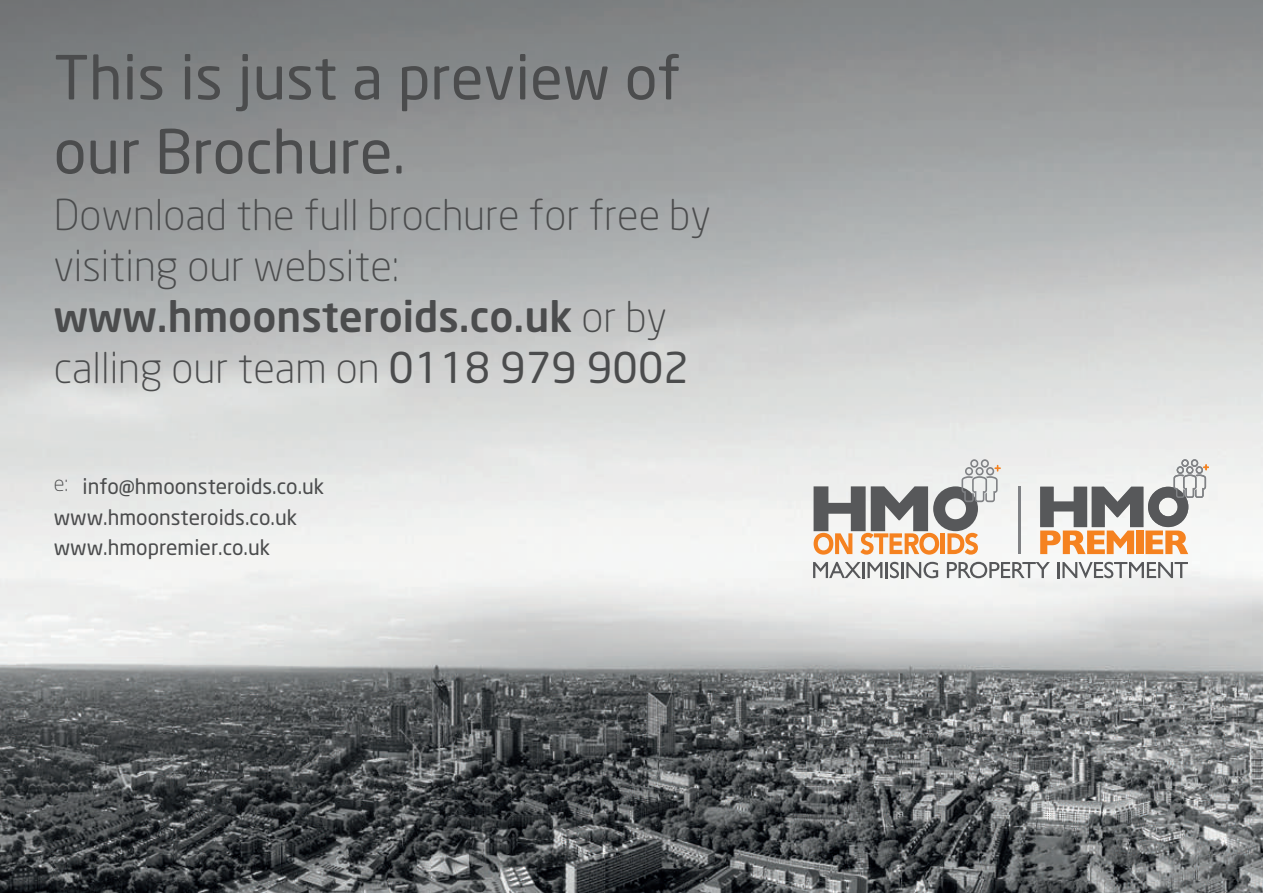
<style>
.page{position:relative;width:1263px;height:893px;background:#fff}
.page>*{position:absolute;margin:0;border:0;box-sizing:border-box;transform-origin:0 0}
.t1{font:60px/74.1px "Neo Sans W1 G";color:#4b4c4d}
.t2{font:300 42px/50.8px "Neo Sans W1 G";color:#4b4c4d}
.t3{font:21px/30.5px "Neo Sans";color:#4b4c4d}
.s1{font-weight:500}
.s2{font-family:"Neo Sans";font-weight:400}
.s3{font-weight:300}
</style>
<div class="page">
<img style="left:0;top:0;width:1263px;height:893px">
<svg style="left:813px;top:459px;width:188px;height:96px"></svg>
<svg style="left:1040px;top:459px;width:169px;height:95px"></svg>
<svg style="left:813px;top:562px;width:69px;height:16px"></svg>
<hr style="left:885px;top:562px;width:3px;height:16px;background:#57585a">
<svg style="left:890px;top:562px;width:48px;height:16px"></svg>
<svg style="left:947px;top:562px;width:103px;height:16px"></svg>
<svg style="left:1057px;top:562px;width:131px;height:16px"></svg>
<hr style="left:1018px;top:486px;width:2px;height:68px;background:#808285">
<h1 class="t1" style="left:54px;top:40px;width:628px">This is just a preview of our Brochure.</h1>
<p class="t2" style="left:54px;top:189px;width:658px">Download the full brochure for free by visiting our website: <span class="s1">www.hmoonsteroids.co.uk</span> or by calling our team on <span class="s2">0118 979 9002</span></p>
<p class="t3" style="left:54px;top:471px;width:272px"><span class="s3">e:</span> info@hmoonsteroids.co.uk www.hmoonsteroids.co.uk www.hmopremier.co.uk</p>
</div>
